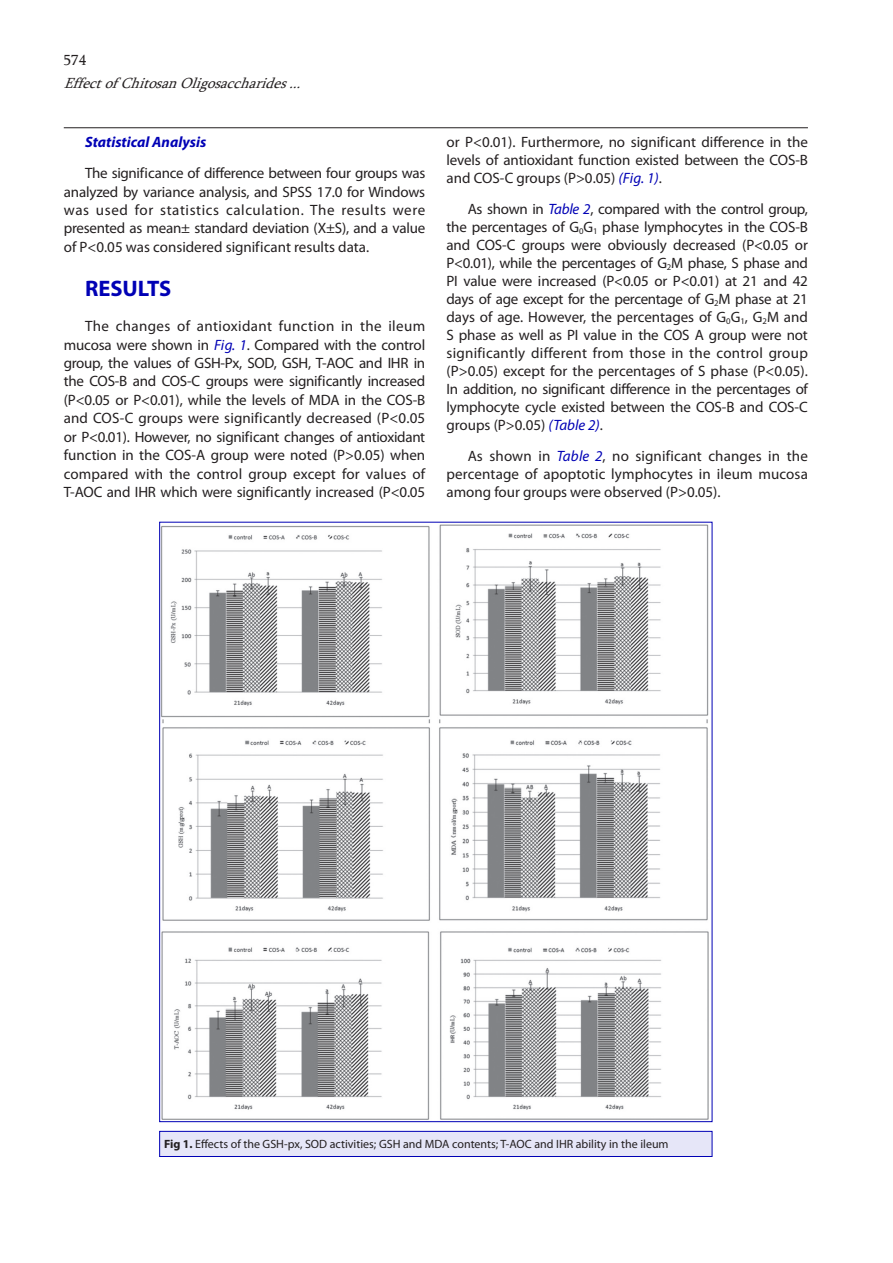
<style>
.page{position:relative;width:893px;height:1263px;background:#fff}
.page>*{position:absolute;margin:0;border:0;box-sizing:border-box;transform-origin:0 0}
.t1{font:700 22.5px "Myriad Pro";color:#0000b5}
.t2{font:15px/18px "Myriad Pro";letter-spacing:-.01em;color:#231f20;text-align:justify}
.t3{font:italic 15px "Sylfaen";color:#231f20}
.t4{font:italic 700 15px "Myriad Pro";color:#0000b5}
.t5{font:15px "Sylfaen";color:#231f20}
.t6{font:12px "Myriad Pro";color:#231f20}
.s1{font-style:italic;color:#0000b5}
.s2{font-weight:700}
</style>
<div class="page">
<hr style="left:64px;top:127px;width:744px;height:1px;background:#231f20">
<img style="left:161px;top:524px;width:548px;height:596px">
<div style="left:160px;top:1131px;width:552px;height:25px;background:#e6e6f8"></div>
<div style="left:159px;top:1131px;width:553px;height:26px;border:1px solid #0000b5"></div>
<p class="t5" style="left:64px;top:50px;width:24px">574</p>
<p class="t3" style="left:64px;top:73px;width:245px">EffectofChitosanOligosaccharides...</p>
<p class="t4" style="left:85px;top:133px;width:123px">Statistical Analysis</p>
<p class="t2" style="left:64px;top:164px;width:363px;text-indent:21px">The significance of difference between four groups was analyzed by variance analysis, and SPSS 17.0 for Windows was used for statistics calculation. The results were presented as mean± standard deviation (X±S), and a value of P&lt;0.05 was considered significant results data.</p>
<h1 class="t1" style="left:85px;top:273px;width:88px">RESULTS</h1>
<p class="t2" style="left:64px;top:317px;width:363px;line-height:18.5px;text-indent:21px">The changes of antioxidant function in the ileum mucosa were shown in <span class="s1">Fig. 1</span>. Compared with the control group, the values of GSH-Px, SOD, GSH, T-AOC and IHR in the COS-B and COS-C groups were significantly increased (P&lt;0.05 or P&lt;0.01), while the levels of MDA in the COS-B and COS-C groups were significantly decreased (P&lt;0.05 or P&lt;0.01). However, no significant changes of antioxidant function in the COS-A group were noted (P&gt;0.05) when compared with the control group except for values of T-AOC and IHR which were significantly increased (P&lt;0.05</p>
<p class="t2" style="left:446px;top:133px;width:363px">or P&lt;0.01). Furthermore, no significant difference in the levels of antioxidant function existed between the COS-B and COS-C groups (P&gt;0.05) <span class="s1">(Fig. 1)</span>.</p>
<p class="t2" style="left:446px;top:200px;width:363px;text-indent:21px">As shown in <span class="s1">Table 2</span>, compared with the control group, the percentages of G<sub>0</sub>G<sub>1</sub> phase lymphocytes in the COS-B and COS-C groups were obviously decreased (P&lt;0.05 or P&lt;0.01), while the percentages of G<sub>2</sub>M phase, S phase and PI value were increased (P&lt;0.05 or P&lt;0.01) at 21 and 42 days of age except for the percentage of G<sub>2</sub>M phase at 21 days of age. However, the percentages of G<sub>0</sub>G<sub>1</sub>, G<sub>2</sub>M and S phase as well as PI value in the COS A group were not significantly different from those in the control group (P&gt;0.05) except for the percentages of S phase (P&lt;0.05).<br>In addition, no significant difference in the percentages of lymphocyte cycle existed between the COS-B and COS-C groups (P&gt;0.05) <span class="s1">(Table 2)</span>.</p>
<p class="t2" style="left:446px;top:447px;width:363px;text-indent:21px">As shown in <span class="s1">Table 2</span>, no significant changes in the percentage of apoptotic lymphocytes in ileum mucosa among four groups were observed (P&gt;0.05).</p>
<p class="t6" style="left:164px;top:1137px;width:506px"><span class="s2">Fig 1.</span> Effects of the GSH-px, SOD activities; GSH and MDA contents; T-AOC and IHR ability in the ileum</p>
</div>
